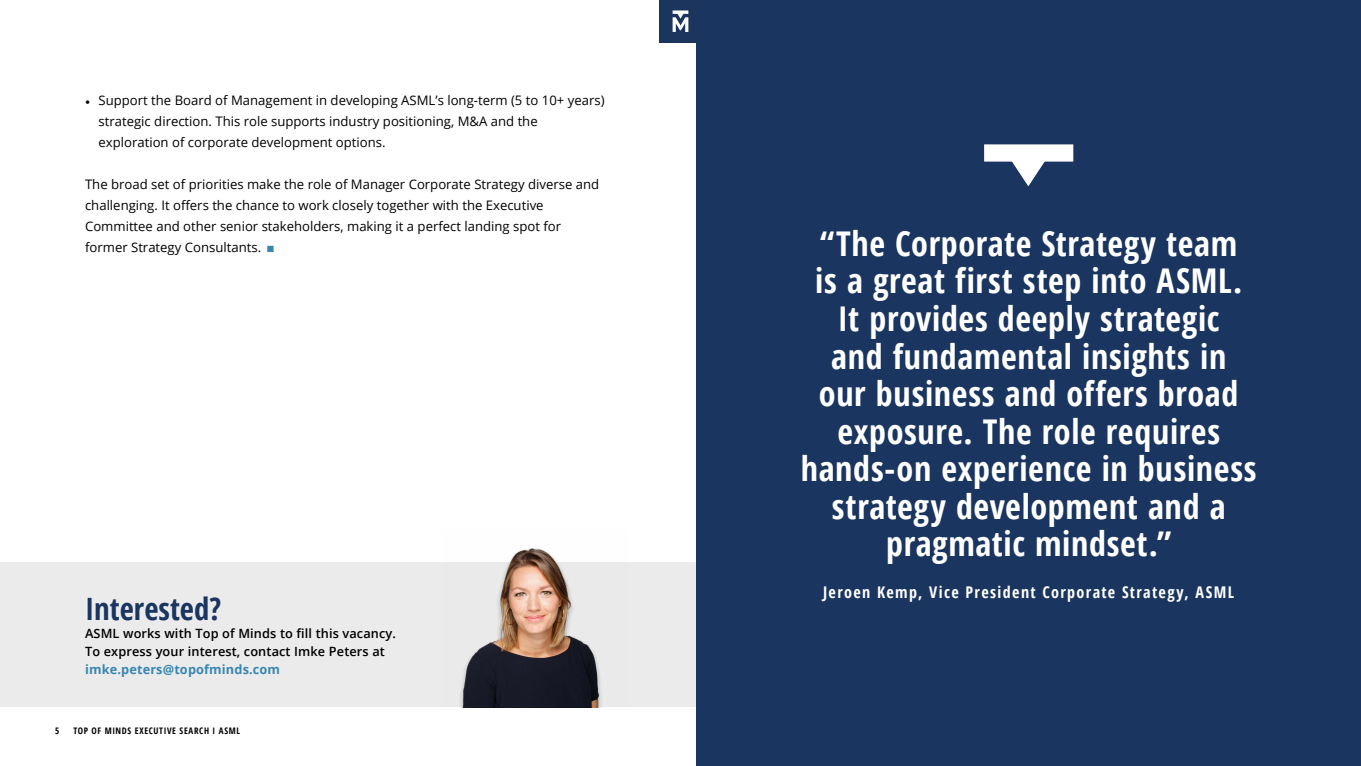
<style>
.page{position:relative;width:1361px;height:766px;background:#fff}
.page>*{position:absolute;margin:0;border:0;box-sizing:border-box;transform-origin:0 0}
.t1{font:700 34.05px/37.5px "Open Sans Condensed";letter-spacing:.02em;color:#fff;text-align:center}
.t2{font:700 30.75px "Open Sans Condensed";color:#1a355f}
.t3{font:700 16.12px "Open Sans Condensed";letter-spacing:.085em;color:#fff}
.t4{font:13.12px/21px "Open Sans";color:#000}
.t5{font:600 12.75px/18px "Open Sans";letter-spacing:.01em;color:#000}
.t6{font:700 12.75px "Open Sans";letter-spacing:.01em;color:#3887b0}
.t7{font:700 9px "Open Sans Condensed";letter-spacing:.075em;color:#000}
.s1{font-family:"Minion Pro"}
.s2{color:#3887b0}
</style>
<div class="page">
<div style="left:0;top:562px;width:702px;height:144px;background:#ebebec"></div>
<img style="left:460px;top:548px;width:141px;height:158px">
<div style="left:696px;top:0;width:665px;height:765px;background:#1a355f"></div>
<svg style="left:984px;top:144px;width:90px;height:43px"></svg>
<div style="left:659px;top:0;width:43px;height:43px;background:#1c355e"></div>
<svg style="left:672px;top:10px;width:16px;height:22px"></svg>
<p class="t4" style="left:99px;top:89px;width:507px;text-indent:-14px"><span class="s1">•</span> Support the Board of Management in developing ASML’s long-term (5 to 10+ years) strategic direction. This role supports industry positioning, M&amp;A and the exploration of corporate development options.</p>
<p class="t4" style="left:85px;top:173px;width:515px">The broad set of priorities make the role of Manager Corporate Strategy diverse and challenging. It offers the chance to work closely together with the Executive Committee and other senior stakeholders, making it a perfect landing spot for former Strategy Consultants. <span class="s2">■</span></p>
<h2 class="t2" style="left:85px;top:587px;width:138px">Interested?</h2>
<p class="t5" style="left:85px;top:624px;width:312px">ASML works with Top of Minds to fill this vacancy.<br>To express your interest, contact Imke Peters at</p>
<p class="t6" style="left:85px;top:660px;width:197px">imke.peters@topofminds.com</p>
<p class="t7" style="left:55px;top:724px;width:6px">5</p>
<p class="t7" style="left:73px;top:724px;width:168px">TOP OF MINDS EXECUTIVE SEARCH I ASML</p>
<p class="t1" style="left:801px;top:224px;width:457px">“The Corporate Strategy team<br>is a great first step into ASML.<br>It provides deeply strategic<br>and fundamental insights in<br>our business and offers broad exposure. The role requires hands-on experience in business strategy development and a pragmatic mindset.”</p>
<p class="t3" style="left:823px;top:580px;width:413px">Jeroen Kemp, Vice President Corporate Strategy, ASML</p>
</div>
